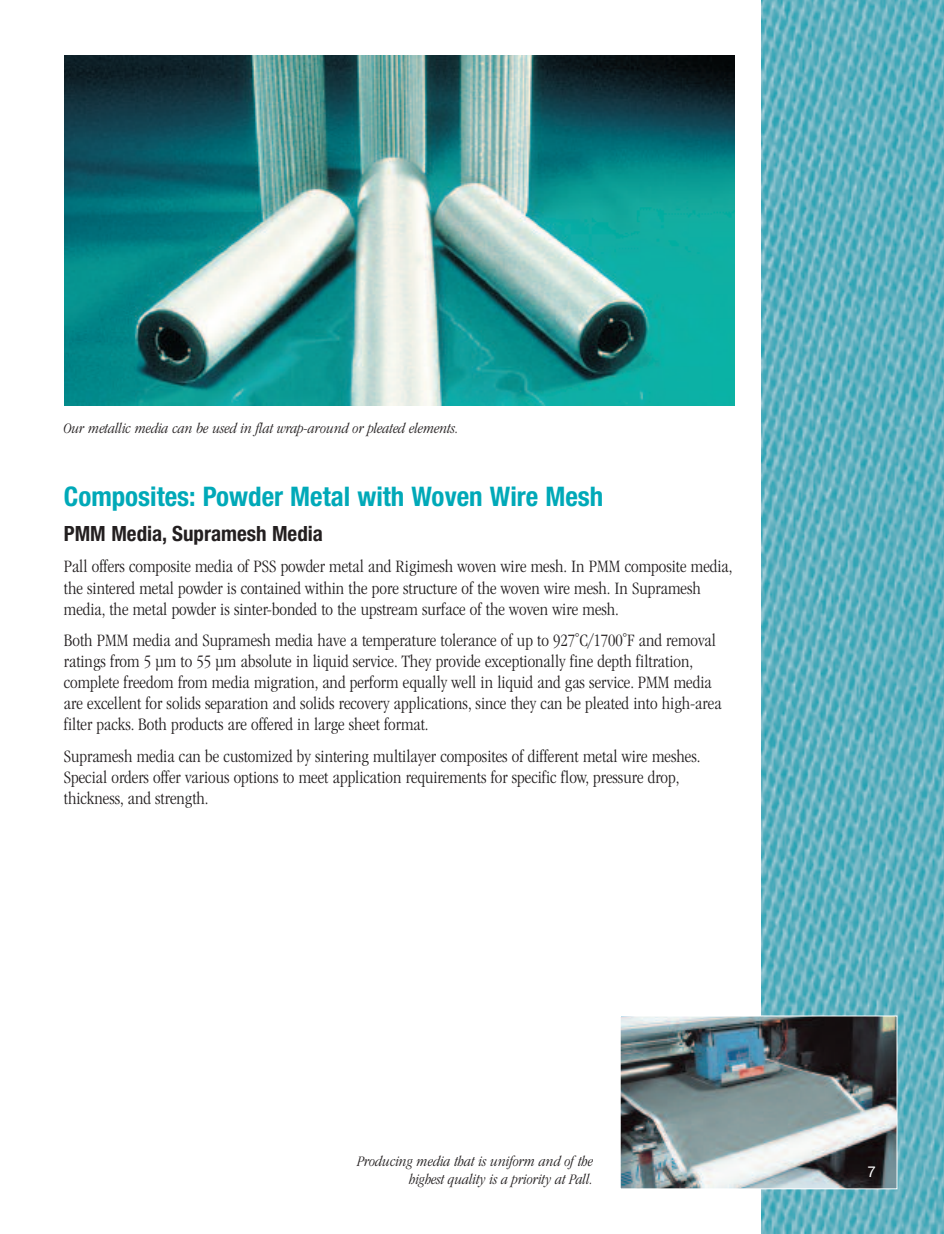
<style>
.page{position:relative;width:944px;height:1234px;background:#fff}
.page>*{position:absolute;margin:0;border:0;box-sizing:border-box;transform-origin:0 0}
.t1{font:700 condensed 27px "Helvetica Neue";color:#00a9b8}
.t2{font:700 condensed 21px "Helvetica Neue";color:#231f20}
.t3{font:300 condensed 18px/21px "ITC Garamond Std";color:#231f20}
.t4{font:italic 300 condensed 15px/18px "ITC Garamond Std";color:#231f20;text-align:right}
.t5{font:15px "Helvetica Neue";color:#fff}
</style>
<div class="page">
<img style="left:761px;top:0;width:183px;height:1233px">
<img style="left:64px;top:55px;width:670px;height:351px">
<img style="left:622px;top:1017px;width:273px;height:169px">
<div style="left:620px;top:1015px;width:277px;height:173px;border:1px solid #fff"></div>
<p class="t4" style="left:63px;top:420px;width:397px">Our metallic media can be used in flat wrap-around or pleated elements.</p>
<h1 class="t1" style="left:64px;top:486px;width:541px">Composites: Powder Metal with Woven Wire Mesh</h1>
<p class="t2" style="left:64px;top:525px;width:261px">PMM Media, Supramesh Media</p>
<p class="t3" style="left:64px;top:557px;width:670px">Pall offers composite media of PSS powder metal and Rigimesh woven wire mesh. In PMM composite media, the sintered metal powder is contained within the pore structure of the woven wire mesh. In Supramesh media, the metal powder is sinter-bonded to the upstream surface of the woven wire mesh.</p>
<p class="t3" style="left:64px;top:631px;width:659px">Both PMM media and Supramesh media have a temperature tolerance of up to 927˚C/1700˚F and removal ratings from 5 µm to 55 µm absolute in liquid service. They provide exceptionally fine depth filtration, complete freedom from media migration, and perform equally well in liquid and gas service. PMM media are excellent for solids separation and solids recovery applications, since they can be pleated into high-area filter packs. Both products are offered in large sheet format.</p>
<p class="t3" style="left:64px;top:747px;width:638px">Supramesh media can be customized by sintering multilayer composites of different metal wire meshes.<br>Special orders offer various options to meet application requirements for specific flow, pressure drop, thickness, and strength.</p>
<p class="t4" style="left:357px;top:1153px;width:237px">Producing media that is uniform and of the highest quality is a priority at Pall.</p>
<p class="t5" style="left:868px;top:1165px;width:10px">7</p>
</div>
